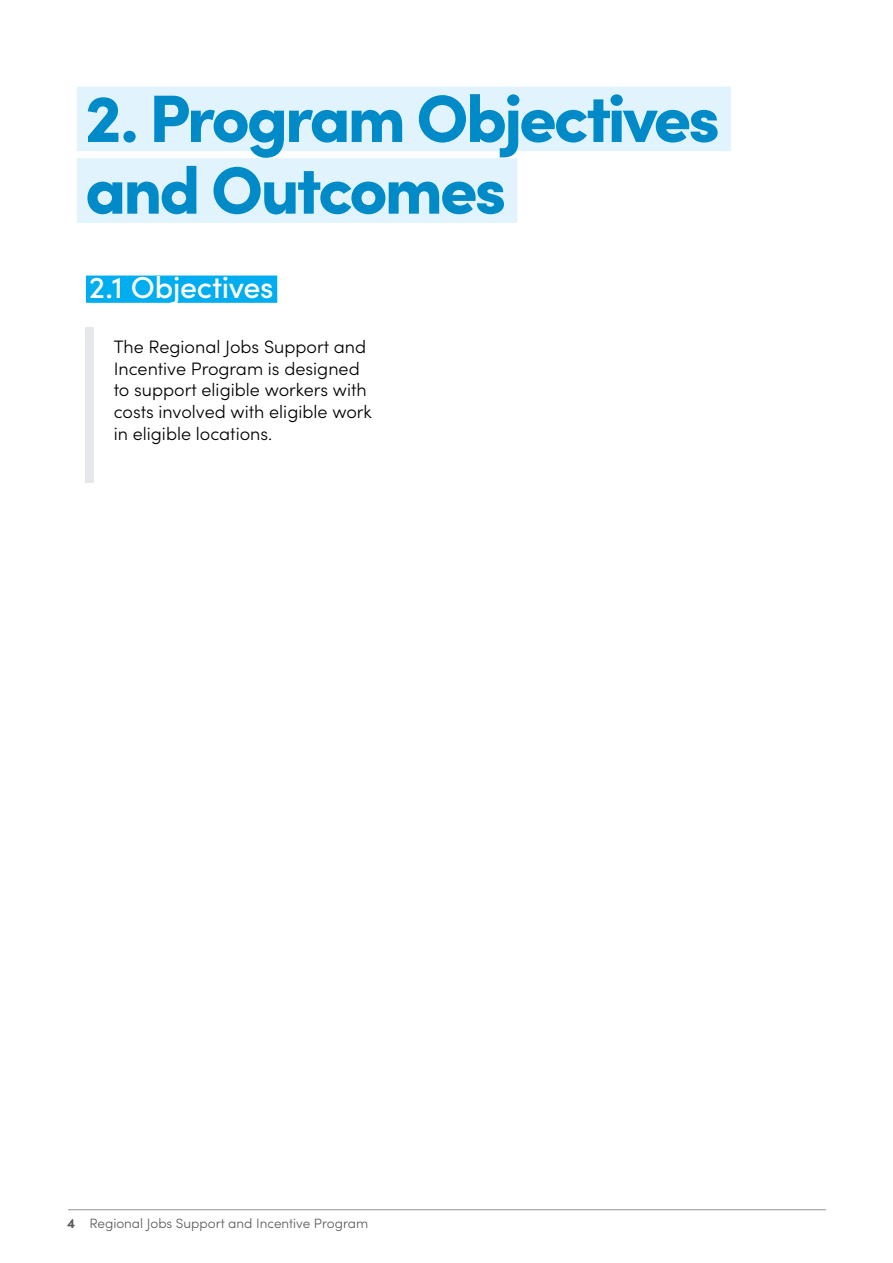
<style>
.page{position:relative;width:893px;height:1263px;background:#fff}
.page>*{position:absolute;margin:0;border:0;box-sizing:border-box;transform-origin:0 0}
.t1{font:900 67.2px/71.7px "Sofia Pro";letter-spacing:-.05em;color:#008bc8}
.t2{font:500 30.45px "Sofia Pro";letter-spacing:-.015em;color:#fff}
.t3{font:300 18px/21.6px "Sofia Pro";color:#000}
.t4{font:300 13.5px "Sofia Pro";color:#585a5b}
.s1{font-weight:700;color:#58595b}
</style>
<div class="page">
<hr style="left:68px;top:1209px;width:758px;height:1px;background:#939598">
<div style="left:85px;top:327px;width:9px;height:156px;background:#e6e7e8"></div>
<div style="left:77px;top:86px;width:654px;height:65px;background:#e1f4fd"></div>
<div style="left:77px;top:158px;width:440px;height:65px;background:#e1f4fd"></div>
<div style="left:86px;top:276px;width:191px;height:27px;background:#00aeef"></div>
<h1 class="t1" style="left:85px;top:76px;width:636px">2. Program Objectives and Outcomes</h1>
<h2 class="t2" style="left:89px;top:265px;width:186px">2.1 Objectives</h2>
<p class="t3" style="left:114px;top:335px;width:260px">The Regional Jobs Support and<br>Incentive Program is designed to support eligible workers with costs involved with eligible work in eligible locations.</p>
<p class="t4" style="left:67px;top:1213px;width:303px"><span class="s1">4</span> Regional Jobs Support and Incentive Program</p>
</div>
